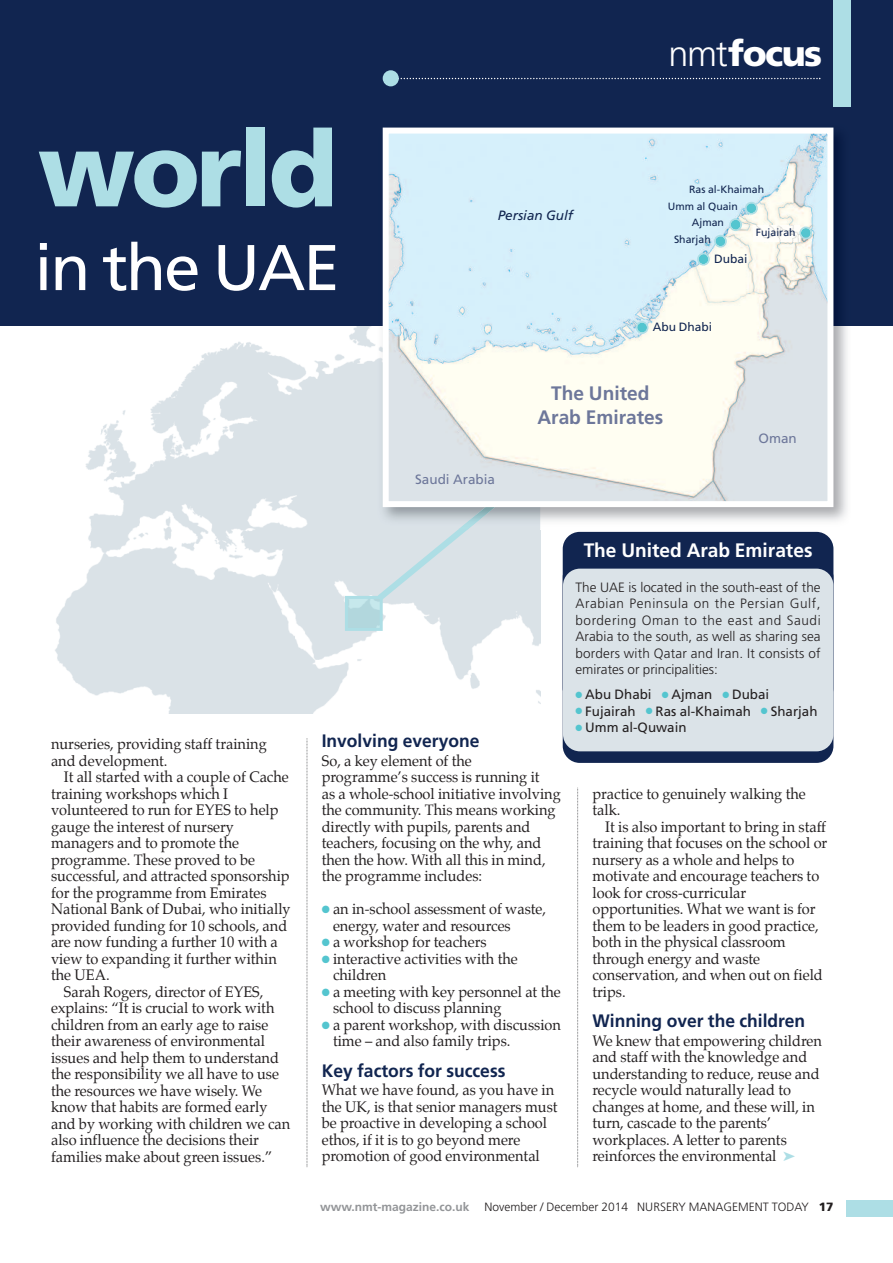
<style>
.page{position:relative;width:893px;height:1263px;background:#fff}
.page>*{position:absolute;margin:0;border:0;box-sizing:border-box;transform-origin:0 0}
.t1{font:900 105px "Frutiger";letter-spacing:-.035em;color:#addee5}
.t2{font:64.5px "Frutiger";letter-spacing:-.035em;color:#fff}
.t3{font:900 36px "Frutiger";letter-spacing:-.045em;color:#fff}
.t4{font:700 19.5px/24px "Frutiger";color:#6d779a;text-align:center}
.t5{font:700 19.5px "Frutiger";color:#fff}
.t6{font:700 18px "Frutiger";color:#112550}
.t7{font:15px/16.5px "Palatino";color:#231f20}
.t8{font:300 13.5px/16.5px "Frutiger";color:#231f20;text-align:justify}
.t9{font:13.5px "Frutiger";color:#231f20}
.t10{font:13.5px "Frutiger";color:#6d779a}
.t11{font:italic 13.5px "Frutiger";color:#112550}
.t12{font:300 12px "Frutiger";color:#231f20}
.t13{font:700 12px "Frutiger";color:#939598}
.t14{font:12px "Frutiger";color:#112550}
.t15{font:10.5px "Frutiger";color:#112550}
.s1{font-weight:300}
.s2{color:#54c5cf}
.s3{color:#addee5}
.s4{font-weight:900}
</style>
<div class="page">
<img style="left:55px;top:326px;width:485px;height:387px">
<div style="left:371px;top:482px;width:148px;height:124px;background:#dae2e7"></div>
<div style="left:0;top:0;width:893px;height:326px;background:#112550"></div>
<div style="left:846px;top:1200px;width:47px;height:17px;background:#addee5"></div>
<div style="left:833px;top:0;width:17px;height:106px;background:#addee5"></div>
<svg style="left:400px;top:78px;width:420px;height:1px"></svg>
<div style="left:383px;top:70px;width:16px;height:16px;background:#addee5;border-radius:50%"></div>
<img style="left:375px;top:127px;width:472px;height:402px">
<img style="left:458px;top:507px;width:54px;height:22px">
<img style="left:390px;top:135px;width:436px;height:365px">
<div style="left:383px;top:128px;width:450px;height:379px;border:6px solid #fff"></div>
<svg style="left:636px;top:321px;width:12px;height:13px"></svg>
<img style="left:758px;top:225px;width:42px;height:17px">
<svg style="left:697px;top:202px;width:61px;height:64px;background:#d8edef"></svg>
<svg style="left:799px;top:227px;width:13px;height:12px"></svg>
<img style="left:349px;top:600px;width:30px;height:27px">
<div style="left:345px;top:596px;width:38px;height:35px;border:3px solid #addee5"></div>
<div style="left:563px;top:532px;width:270px;height:173px;background:#112550;border-radius:17px"></div>
<div style="left:563px;top:560px;width:270px;height:203px;background:#112550;border-radius:17px"></div>
<div style="left:563px;top:569px;width:270px;height:182px;background:#dbe3e8;border-radius:17px"></div>
<svg style="left:307px;top:738px;width:1px;height:429px"></svg>
<svg style="left:577px;top:788px;width:1px;height:379px"></svg>
<h1 class="t1" style="left:38px;top:128px;width:301px">world</h1>
<h2 class="t2" style="left:34px;top:242px;width:307px">in the UAE</h2>
<p class="t11" style="left:498px;top:210px;width:77px">Persian Gulf</p>
<h3 class="t3" style="left:668px;top:39px;width:155px"><span class="s1">nmt</span>focus</h3>
<p class="t15" style="left:689px;top:185px;width:76px">Ras al-Khaimah</p>
<p class="t15" style="left:668px;top:202px;width:72px">Umm al Quain</p>
<p class="t15" style="left:692px;top:218px;width:34px">Ajman</p>
<p class="t15" style="left:674px;top:235px;width:38px">Sharjah</p>
<p class="t15" style="left:756px;top:228px;width:41px">Fujairah</p>
<p class="t14" style="left:714px;top:254px;width:35px">Dubai</p>
<p class="t14" style="left:653px;top:322px;width:61px">Abu Dhabi</p>
<p class="t10" style="left:415px;top:474px;width:81px">Saudi Arabia</p>
<h3 class="t4" style="left:537px;top:383px;width:127px">The United<br>Arab Emirates</h3>
<p class="t10" style="left:758px;top:433px;width:40px">Oman</p>
<h3 class="t5" style="left:584px;top:542px;width:230px">The United Arab Emirates</h3>
<p class="t7" style="left:51px;top:737px;width:217px">nurseries, providing staff training and development.</p>
<p class="t7" style="left:64px;top:770px;width:227px">It all started with a couple of Cache</p>
<p class="t7" style="left:51px;top:786px;width:179px">training workshops which I</p>
<p class="t7" style="left:51px;top:803px;width:229px">volunteered to run for EYES to help</p>
<p class="t7" style="left:51px;top:819px;width:184px">gauge the interest of nursery</p>
<p class="t7" style="left:51px;top:836px;width:190px">managers and to promote the</p>
<p class="t7" style="left:51px;top:852px;width:206px">programme. These proved to be</p>
<p class="t7" style="left:51px;top:869px;width:240px">successful, and attracted sponsorship</p>
<p class="t7" style="left:51px;top:885px;width:217px">for the programme from Emirates</p>
<p class="t7" style="left:51px;top:902px;width:241px">National Bank of Dubai, who initially</p>
<p class="t7" style="left:51px;top:918px;width:238px">provided funding for 10 schools, and</p>
<p class="t7" style="left:51px;top:935px;width:228px">are now funding a further 10 with a</p>
<p class="t7" style="left:51px;top:951px;width:227px">view to expanding it further within</p>
<p class="t7" style="left:51px;top:968px;width:60px">the UEA.</p>
<p class="t7" style="left:64px;top:984px;width:201px">Sarah Rogers, director of EYES,</p>
<p class="t7" style="left:51px;top:1001px;width:225px">explains: “It is crucial to work with</p>
<p class="t7" style="left:51px;top:1017px;width:219px">children from an early age to raise</p>
<p class="t7" style="left:51px;top:1034px;width:215px">their awareness of environmental</p>
<p class="t7" style="left:51px;top:1050px;width:229px">issues and help them to understand</p>
<p class="t7" style="left:51px;top:1067px;width:229px">the responsibility we all have to use</p>
<p class="t7" style="left:51px;top:1083px;width:213px">the resources we have wisely. We</p>
<p class="t7" style="left:51px;top:1100px;width:218px">know that habits are formed early</p>
<p class="t7" style="left:51px;top:1116px;width:241px">and by working with children we can</p>
<p class="t7" style="left:51px;top:1133px;width:209px">also influence the decisions their</p>
<p class="t7" style="left:51px;top:1149px;width:223px">families make about green issues.”</p>
<p class="t6" style="left:322px;top:733px;width:159px">Involving everyone</p>
<p class="t7" style="left:322px;top:753px;width:241px">So, a key element of the programme’s success is running it<br>as a whole-school initiative involving the community. This means working directly with pupils, parents and teachers, focusing on the why, and then the how. With all this in mind, the programme includes:</p>
<p class="t7" style="left:333px;top:902px;width:215px;text-indent:-11px"><span class="s2">●</span> an in-school assessment of waste, energy, water and resources</p>
<p class="t7" style="left:322px;top:935px;width:166px"><span class="s2">●</span> a workshop for teachers</p>
<p class="t7" style="left:333px;top:951px;width:186px;text-indent:-11px"><span class="s2">●</span> interactive activities with the children</p>
<p class="t7" style="left:333px;top:984px;width:229px;text-indent:-11px"><span class="s2">●</span> a meeting with key personnel at the school to discuss planning</p>
<p class="t7" style="left:333px;top:1017px;width:229px;text-indent:-11px"><span class="s2">●</span> a parent workshop, with discussion time – and also family trips.</p>
<p class="t6" style="left:322px;top:1063px;width:185px">Key factors for success</p>
<p class="t7" style="left:322px;top:1083px;width:237px">What we have found, as you have in the UK, is that senior managers must be proactive in developing a school ethos, if it is to go beyond mere promotion of good environmental</p>
<p class="t8" style="left:575px;top:580px;width:247px">The UAE is located in the south-east of the Arabian Peninsula on the Persian Gulf, bordering Oman to the east and Saudi Arabia to the south, as well as sharing sea borders with Qatar and Iran. It consists of emirates or principalities:</p>
<p class="t9" style="left:575px;top:689px;width:195px"><span class="s2">●</span> Abu Dhabi <span class="s2">●</span> Ajman <span class="s2">●</span> Dubai</p>
<p class="t9" style="left:575px;top:705px;width:243px"><span class="s2">●</span> Fujairah <span class="s2">●</span> Ras al-Khaimah <span class="s2">●</span> Sharjah</p>
<p class="t9" style="left:575px;top:722px;width:113px"><span class="s2">●</span> Umm al-Quwain</p>
<p class="t7" style="left:592px;top:786px;width:215px">practice to genuinely walking the talk.</p>
<p class="t7" style="left:592px;top:819px;width:236px;text-indent:13px">It is also important to bring in staff training that focuses on the school or nursery as a whole and helps to motivate and encourage teachers to look for cross-curricular opportunities. What we want is for them to be leaders in good practice, both in the physical classroom through energy and waste conservation, and when out on field trips.</p>
<p class="t6" style="left:592px;top:1014px;width:214px">Winning over the children</p>
<p class="t7" style="left:592px;top:1033px;width:231px">We knew that empowering children and staff with the knowledge and understanding to reduce, reuse and recycle would naturally lead to changes at home, and these will, in turn, cascade to the parents’ workplaces. A letter to parents reinforces the environmental <span class="s3">➤</span></p>
<p class="t13" style="left:320px;top:1202px;width:151px">www.nmt-magazine.co.uk</p>
<p class="t12" style="left:485px;top:1202px;width:350px">November / December 2014 NURSERY MANAGEMENT TODAY <span class="s4">17</span></p>
</div>
